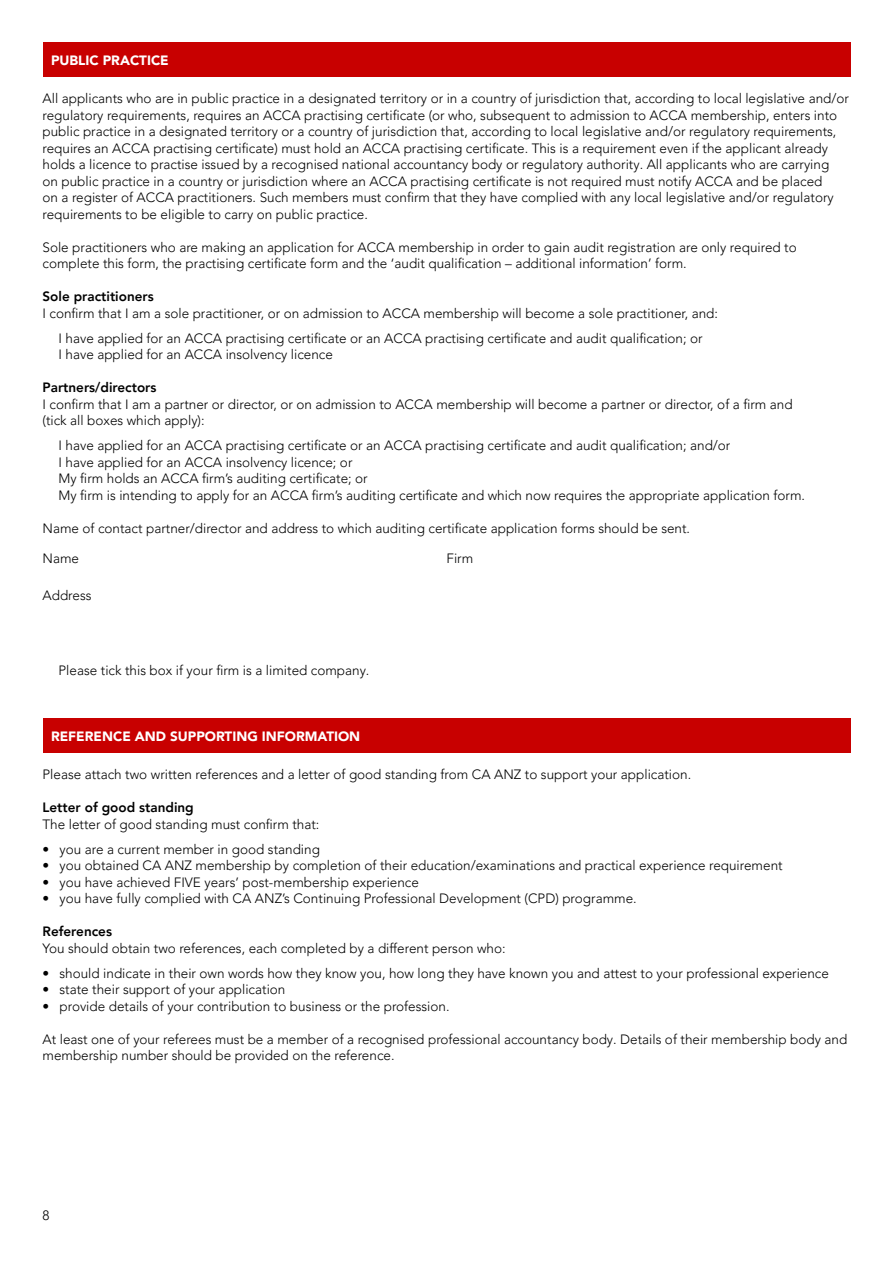
<style>
.page{position:relative;width:893px;height:1263px;background:#fff}
.page>*{position:absolute;margin:0;border:0;box-sizing:border-box;transform-origin:0 0}
.t1{font:300 13.5px/16.5px "Avenir LT Pro";color:#000}
.t2{font:800 13.5px "Avenir LT Pro";color:#000}
.t3{font:900 13.5px "Avenir LT Pro";color:#fff}
</style>
<div class="page">
<div style="left:43px;top:43px;width:807px;height:34px;background:#c80000"></div>
<div style="left:43px;top:719px;width:807px;height:34px;background:#c80000"></div>
<p class="t3" style="left:51px;top:52px;width:119px">PUBLIC PRACTICE</p>
<p class="t1" style="left:43px;top:90px;width:808px">All applicants who are in public practice in a designated territory or in a country of jurisdiction that, according to local legislative and/or regulatory requirements, requires an ACCA practising certificate (or who, subsequent to admission to ACCA membership, enters into public practice in a designated territory or a country of jurisdiction that, according to local legislative and/or regulatory requirements, requires an ACCA practising certificate) must hold an ACCA practising certificate. This is a requirement even if the applicant already holds a licence to practise issued by a recognised national accountancy body or regulatory authority. All applicants who are carrying<br>on public practice in a country or jurisdiction where an ACCA practising certificate is not required must notify ACCA and be placed<br>on a register of ACCA practitioners. Such members must confirm that they have complied with any local legislative and/or regulatory requirements to be eligible to carry on public practice.</p>
<p class="t1" style="left:43px;top:239px;width:756px">Sole practitioners who are making an application for ACCA membership in order to gain audit registration are only required to complete this form, the practising certificate form and the ‘audit qualification – additional information’ form.</p>
<p class="t2" style="left:43px;top:289px;width:113px">Sole practitioners</p>
<p class="t1" style="left:43px;top:301px;width:677px;line-height:25px;text-align:center">I confirm that I am a sole practitioner, or on admission to ACCA membership will become a sole practitioner, and:<br>I have applied for an ACCA practising certificate or an ACCA practising certificate and audit qualification; or</p>
<p class="t1" style="left:59px;top:346px;width:276px">I have applied for an ACCA insolvency licence</p>
<p class="t2" style="left:43px;top:380px;width:116px">Partners/directors</p>
<p class="t1" style="left:43px;top:396px;width:752px">I confirm that I am a partner or director, or on admission to ACCA membership will become a partner or director, of a firm and (tick all boxes which apply):</p>
<p class="t1" style="left:59px;top:437px;width:748px">I have applied for an ACCA practising certificate or an ACCA practising certificate and audit qualification; and/or<br>I have applied for an ACCA insolvency licence; or<br>My firm holds an ACCA firm’s auditing certificate; or<br>My firm is intending to apply for an ACCA firm’s auditing certificate and which now requires the appropriate application form.</p>
<p class="t1" style="left:43px;top:520px;width:649px">Name of contact partner/director and address to which auditing certificate application forms should be sent.</p>
<p class="t1" style="left:43px;top:550px;width:38px">Name</p>
<p class="t1" style="left:446px;top:550px;width:28px">Firm</p>
<p class="t1" style="left:43px;top:587px;width:51px">Address</p>
<p class="t1" style="left:59px;top:662px;width:312px">Please tick this box if your firm is a limited company.</p>
<p class="t3" style="left:51px;top:728px;width:311px">REFERENCE AND SUPPORTING INFORMATION</p>
<p class="t1" style="left:43px;top:767px;width:650px">Please attach two written references and a letter of good standing from CA ANZ to support your application.</p>
<p class="t2" style="left:43px;top:800px;width:153px">Letter of good standing</p>
<p class="t1" style="left:43px;top:816px;width:278px">The letter of good standing must confirm that:</p>
<p class="t1" style="left:43px;top:841px;width:279px">• you are a current member in good standing</p>
<p class="t1" style="left:43px;top:857px;width:742px">• you obtained CA ANZ membership by completion of their education/examinations and practical experience requirement</p>
<p class="t1" style="left:43px;top:874px;width:378px">• you have achieved FIVE years’ post-membership experience</p>
<p class="t1" style="left:43px;top:890px;width:596px">• you have fully complied with CA ANZ’s Continuing Professional Development (CPD) programme.</p>
<p class="t2" style="left:43px;top:924px;width:71px">References</p>
<p class="t1" style="left:43px;top:940px;width:465px">You should obtain two references, each completed by a different person who:</p>
<p class="t1" style="left:43px;top:965px;width:788px">• should indicate in their own words how they know you, how long they have known you and attest to your professional experience</p>
<p class="t1" style="left:43px;top:981px;width:244px">• state their support of your application</p>
<p class="t1" style="left:43px;top:998px;width:409px">• provide details of your contribution to business or the profession.</p>
<p class="t1" style="left:43px;top:1031px;width:806px">At least one of your referees must be a member of a recognised professional accountancy body. Details of their membership body and membership number should be provided on the reference.</p>
<p class="t1" style="left:43px;top:1207px;width:9px">8</p>
</div>
